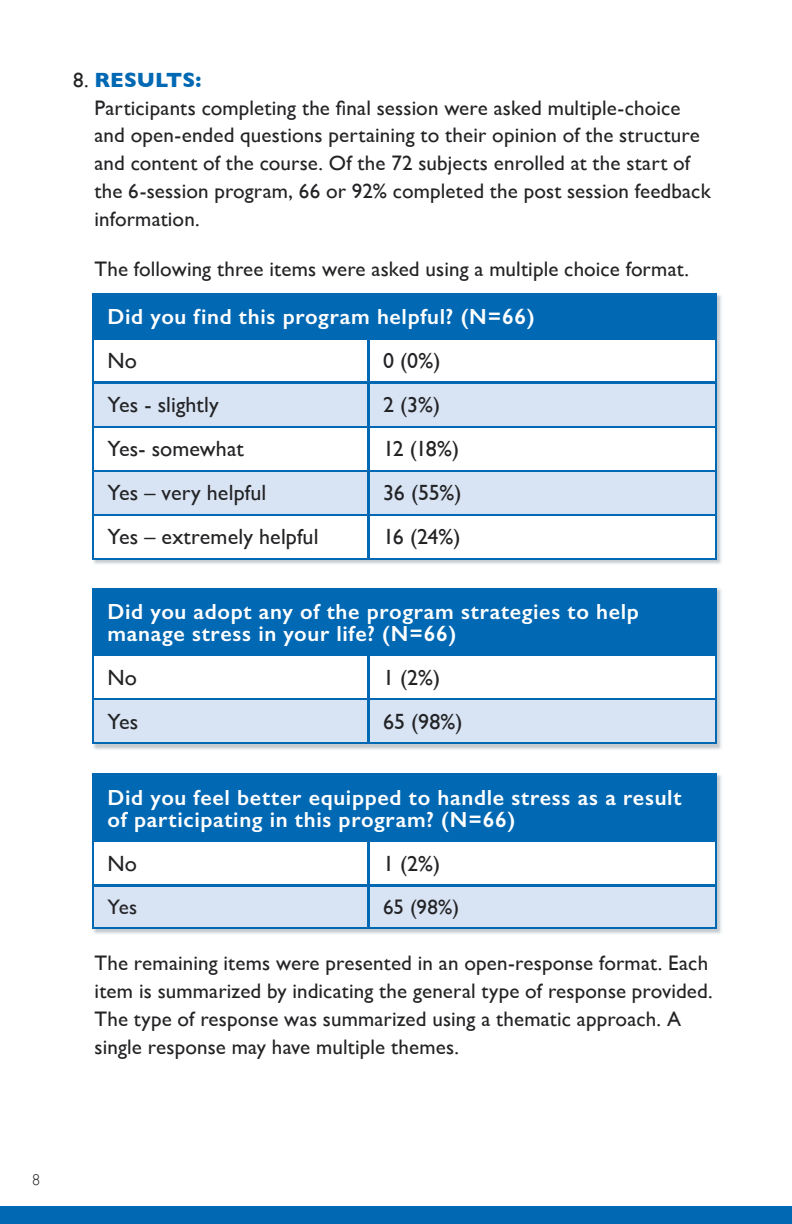
<style>
.page{position:relative;width:792px;height:1224px;background:#fff}
.page>*{position:absolute;margin:0;border:0;box-sizing:border-box;transform-origin:0 0}
.t1{font:600 22px/22px "Gill Sans";letter-spacing:.03em;color:#fff}
.t2{font:22px "Gill Sans";letter-spacing:.005em;color:#232326}
.t3{font:21px/28px "Gill Sans";letter-spacing:.005em;color:#232326}
.t4{font:300 16px "Gill Sans";color:#232326}
.s1{font-weight:700;color:#0168b3}
</style>
<div class="page">
<div style="left:0;top:1206px;width:792px;height:18px;background:#0168b3"></div>
<img style="left:93px;top:294px;width:628px;height:270px">
<div style="left:93px;top:294px;width:623px;height:45px;background:#0168b3"></div>
<svg style="left:94px;top:340px;width:621px;height:218px"></svg>
<svg style="left:94px;top:384px;width:621px;height:130px;fill:#d8e4f3"></svg>
<hr style="left:92px;top:293px;width:277px;height:2px;background:#0168b3">
<hr style="left:92px;top:295px;width:2px;height:43px;background:#0168b3">
<hr style="left:369px;top:293px;width:348px;height:2px;background:#0168b3">
<hr style="left:715px;top:295px;width:2px;height:43px;background:#0168b3">
<hr style="left:92px;top:338px;width:277px;height:2px;background:#0168b3">
<hr style="left:369px;top:338px;width:348px;height:2px;background:#0168b3">
<hr style="left:92px;top:470px;width:277px;height:2px;background:#0168b3">
<hr style="left:369px;top:470px;width:348px;height:2px;background:#0168b3">
<hr style="left:92px;top:514px;width:277px;height:2px;background:#0168b3">
<hr style="left:369px;top:514px;width:348px;height:2px;background:#0168b3">
<hr style="left:92px;top:558px;width:277px;height:2px;background:#0168b3">
<hr style="left:369px;top:558px;width:348px;height:2px;background:#0168b3">
<hr style="left:92px;top:340px;width:2px;height:42px;background:#0168b3">
<hr style="left:368px;top:340px;width:2px;height:42px;background:#0168b3">
<hr style="left:715px;top:340px;width:2px;height:42px;background:#0168b3">
<hr style="left:92px;top:382px;width:277px;height:2px;background:#0168b3">
<hr style="left:92px;top:384px;width:2px;height:42px;background:#0168b3">
<hr style="left:369px;top:382px;width:348px;height:2px;background:#0168b3">
<hr style="left:368px;top:384px;width:2px;height:42px;background:#0168b3">
<hr style="left:715px;top:384px;width:2px;height:42px;background:#0168b3">
<hr style="left:92px;top:426px;width:277px;height:2px;background:#0168b3">
<hr style="left:92px;top:428px;width:2px;height:42px;background:#0168b3">
<hr style="left:369px;top:426px;width:348px;height:2px;background:#0168b3">
<hr style="left:368px;top:428px;width:2px;height:42px;background:#0168b3">
<hr style="left:715px;top:428px;width:2px;height:42px;background:#0168b3">
<hr style="left:92px;top:472px;width:2px;height:42px;background:#0168b3">
<hr style="left:368px;top:472px;width:2px;height:42px;background:#0168b3">
<hr style="left:715px;top:472px;width:2px;height:42px;background:#0168b3">
<hr style="left:92px;top:516px;width:2px;height:42px;background:#0168b3">
<hr style="left:368px;top:516px;width:2px;height:42px;background:#0168b3">
<hr style="left:715px;top:516px;width:2px;height:42px;background:#0168b3">
<img style="left:93px;top:588px;width:628px;height:162px">
<div style="left:93px;top:589px;width:623px;height:66px;background:#0168b3"></div>
<svg style="left:94px;top:656px;width:621px;height:86px"></svg>
<hr style="left:92px;top:588px;width:277px;height:2px;background:#0168b3">
<hr style="left:92px;top:590px;width:2px;height:64px;background:#0168b3">
<hr style="left:369px;top:588px;width:348px;height:2px;background:#0168b3">
<hr style="left:715px;top:590px;width:2px;height:64px;background:#0168b3">
<hr style="left:92px;top:654px;width:277px;height:2px;background:#0168b3">
<hr style="left:369px;top:654px;width:348px;height:2px;background:#0168b3">
<hr style="left:92px;top:742px;width:277px;height:2px;background:#0168b3">
<hr style="left:369px;top:742px;width:348px;height:2px;background:#0168b3">
<hr style="left:92px;top:656px;width:2px;height:42px;background:#0168b3">
<hr style="left:368px;top:656px;width:2px;height:42px;background:#0168b3">
<hr style="left:715px;top:656px;width:2px;height:42px;background:#0168b3">
<hr style="left:92px;top:698px;width:277px;height:2px;background:#0168b3">
<hr style="left:92px;top:700px;width:2px;height:42px;background:#0168b3">
<hr style="left:369px;top:698px;width:348px;height:2px;background:#0168b3">
<hr style="left:368px;top:700px;width:2px;height:42px;background:#0168b3">
<hr style="left:715px;top:700px;width:2px;height:42px;background:#0168b3">
<img style="left:93px;top:774px;width:628px;height:160px">
<div style="left:93px;top:774px;width:623px;height:67px;background:#0168b3"></div>
<svg style="left:94px;top:842px;width:621px;height:85px"></svg>
<hr style="left:92px;top:773px;width:277px;height:2px;background:#0168b3">
<hr style="left:92px;top:775px;width:2px;height:65px;background:#0168b3">
<hr style="left:369px;top:773px;width:348px;height:2px;background:#0168b3">
<hr style="left:715px;top:775px;width:2px;height:65px;background:#0168b3">
<hr style="left:92px;top:840px;width:277px;height:2px;background:#0168b3">
<hr style="left:369px;top:840px;width:348px;height:2px;background:#0168b3">
<hr style="left:92px;top:884px;width:277px;height:2px;background:#0168b3">
<hr style="left:369px;top:884px;width:348px;height:2px;background:#0168b3">
<hr style="left:92px;top:927px;width:277px;height:2px;background:#0168b3">
<hr style="left:369px;top:927px;width:348px;height:2px;background:#0168b3">
<hr style="left:92px;top:842px;width:2px;height:42px;background:#0168b3">
<hr style="left:368px;top:842px;width:2px;height:42px;background:#0168b3">
<hr style="left:715px;top:842px;width:2px;height:42px;background:#0168b3">
<hr style="left:92px;top:886px;width:2px;height:41px;background:#0168b3">
<hr style="left:368px;top:886px;width:2px;height:41px;background:#0168b3">
<hr style="left:715px;top:886px;width:2px;height:41px;background:#0168b3">
<p class="t3" style="left:94px;top:65px;width:618px;text-indent:-21px">8. <span class="s1">RESULTS:<br></span>Participants completing the final session were asked multiple-choice and open-ended questions pertaining to their opinion of the structure and content of the course. Of the 72 subjects enrolled at the start of the 6-session program, 66 or 92% completed the post session feedback information.</p>
<p class="t3" style="left:95px;top:255px;width:596px">The following three items were asked using a multiple choice format.</p>
<p class="t1" style="left:108px;top:306px;width:429px">Did you find this program helpful? (N=66)</p>
<p class="t2" style="left:108px;top:348px;width:31px">No</p>
<p class="t2" style="left:383px;top:348px;width:59px">0 (0%)</p>
<p class="t2" style="left:108px;top:392px;width:113px">Yes - slightly</p>
<p class="t2" style="left:383px;top:392px;width:59px">2 (3%)</p>
<p class="t2" style="left:108px;top:436px;width:138px">Yes- somewhat</p>
<p class="t2" style="left:383px;top:436px;width:78px">12 (18%)</p>
<p class="t2" style="left:108px;top:480px;width:160px">Yes – very helpful</p>
<p class="t2" style="left:383px;top:480px;width:80px">36 (55%)</p>
<p class="t2" style="left:108px;top:524px;width:212px">Yes – extremely helpful</p>
<p class="t2" style="left:383px;top:524px;width:79px">16 (24%)</p>
<p class="t1" style="left:108px;top:600px;width:533px">Did you adopt any of the program strategies to help manage stress in your life? (N=66)</p>
<p class="t2" style="left:108px;top:665px;width:31px">No</p>
<p class="t2" style="left:383px;top:665px;width:59px">1 (2%)</p>
<p class="t2" style="left:108px;top:709px;width:32px">Yes</p>
<p class="t2" style="left:383px;top:709px;width:81px">65 (98%)</p>
<p class="t1" style="left:108px;top:786px;width:575px">Did you feel better equipped to handle stress as a result of participating in this program? (N=66)</p>
<p class="t2" style="left:108px;top:850px;width:31px">No</p>
<p class="t2" style="left:383px;top:850px;width:59px">1 (2%)</p>
<p class="t3" style="left:108px;top:893px;width:31px">Yes</p>
<p class="t3" style="left:383px;top:893px;width:78px">65 (98%)</p>
<p class="t3" style="left:95px;top:949px;width:620px">The remaining items were presented in an open-response format. Each item is summarized by indicating the general type of response provided.<br>The type of response was summarized using a thematic approach. A single response may have multiple themes.</p>
<p class="t4" style="left:32px;top:1167px;width:9px">8</p>
</div>
